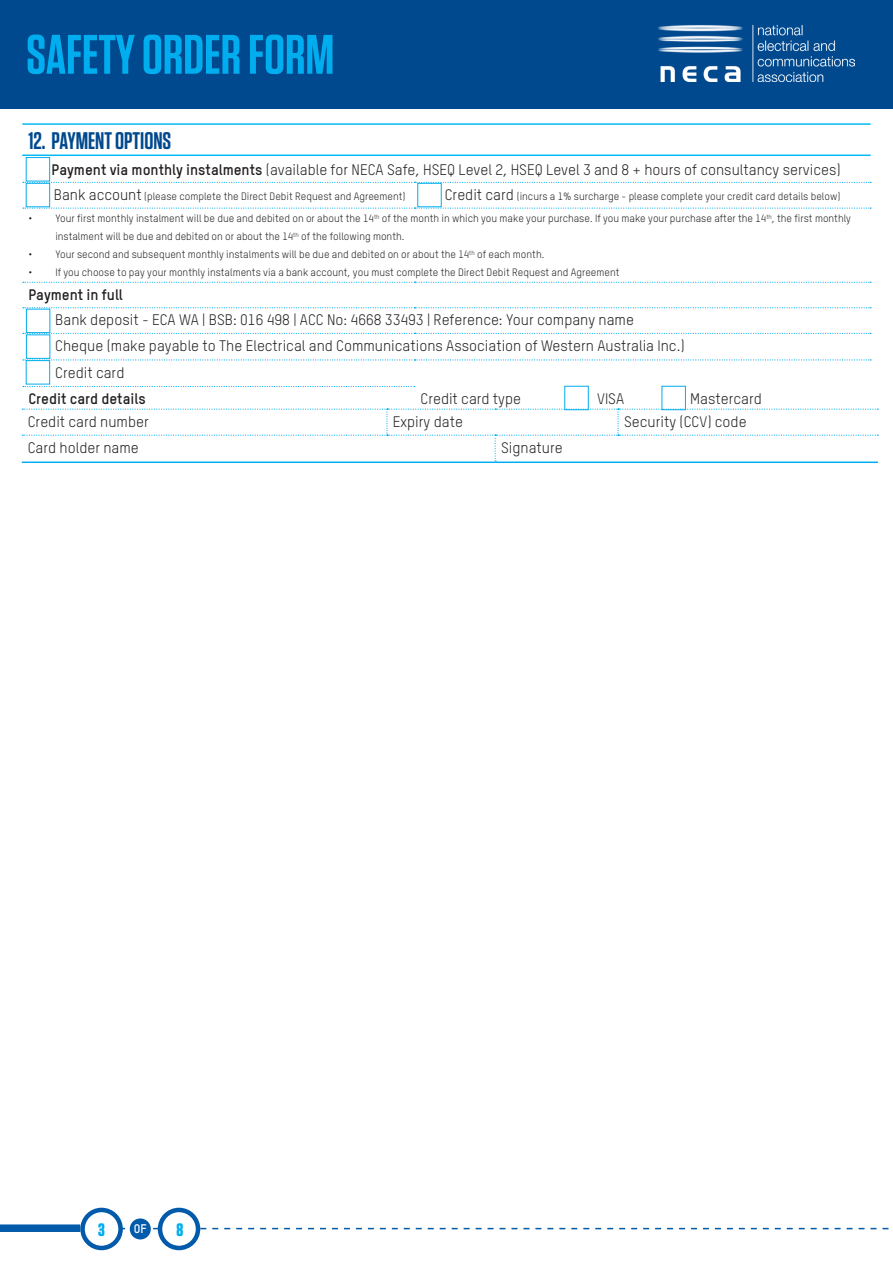
<style>
.page{position:relative;width:893px;height:1263px;background:#fff}
.page>*{position:absolute;margin:0;border:0;box-sizing:border-box;transform-origin:0 0}
.t1{font:600 55.5px "Tungsten";color:#00aeef}
.t2{font:600 24px "Tungsten";color:#01498e}
.t3{font:700 18px "Tungsten";color:#00aeef}
.t4{font:15px/26.1px "TSTAR";color:#231f20}
.t5{font:700 15px "TSTAR";color:#231f20}
.t6{font:700 12.3px "TSTAR";color:#fff}
.t7{font:10.5px/18px "TSTAR";color:#231f20}
.s1{font-weight:700}
.s2{font-size:15px}
</style>
<div class="page">
<div style="left:0;top:0;width:893px;height:108px;background:#01498e"></div>
<svg style="left:23px;top:208px;width:848px;height:1px"></svg>
<svg style="left:23px;top:282px;width:848px;height:1px"></svg>
<svg style="left:23px;top:307px;width:848px;height:1px"></svg>
<svg style="left:23px;top:333px;width:848px;height:1px"></svg>
<svg style="left:23px;top:359px;width:848px;height:1px"></svg>
<svg style="left:23px;top:386px;width:392px;height:1px"></svg>
<svg style="left:23px;top:182px;width:848px;height:1px"></svg>
<svg style="left:22px;top:409px;width:856px;height:52px"></svg>
<hr style="left:22px;top:461px;width:365px;height:2px;background:#00aeef">
<hr style="left:387px;top:461px;width:108px;height:2px;background:#00aeef">
<hr style="left:495px;top:461px;width:123px;height:2px;background:#00aeef">
<hr style="left:618px;top:461px;width:260px;height:2px;background:#00aeef">
<hr style="left:22px;top:123px;width:849px;height:2px;background:#00baf1">
<hr style="left:22px;top:155px;width:849px;height:1px;background:#00baf1">
<div style="left:26px;top:157px;width:24px;height:24px;border:1px solid #00aeef"></div>
<div style="left:26px;top:183px;width:24px;height:24px;border:1px solid #00aeef"></div>
<div style="left:26px;top:309px;width:24px;height:24px;border:1px solid #00aeef"></div>
<div style="left:26px;top:334px;width:24px;height:25px;border:1px solid #00aeef"></div>
<div style="left:26px;top:360px;width:24px;height:24px;border:1px solid #00aeef"></div>
<div style="left:564px;top:386px;width:25px;height:24px;border:1px solid #00aeef"></div>
<div style="left:662px;top:386px;width:24px;height:24px;border:1px solid #00aeef"></div>
<div style="left:0;top:1224px;width:80px;height:8px;background:#015aaa"></div>
<svg style="left:83px;top:1210px;width:38px;height:38px"></svg>
<div style="left:80px;top:1208px;width:43px;height:42px;border:4px solid #015aaa;border-radius:50%"></div>
<div style="left:130px;top:1218px;width:21px;height:21px;background:#015aaa;border-radius:50%"></div>
<div style="left:158px;top:1208px;width:42px;height:42px;border:4px solid #015aaa;border-radius:50%"></div>
<svg style="left:200px;top:1228px;width:689px;height:1px"></svg>
<img style="left:658px;top:25px;width:197px;height:56px">
<h1 class="t1" style="left:26px;top:25px;width:310px">SAFETY ORDER FORM</h1>
<h2 class="t2" style="left:28px;top:128px;width:144px">12. PAYMENT OPTIONS</h2>
<h3 class="t4" style="left:51px;top:156px;width:791px"><span class="s1">Payment via monthly instalments</span> (available for NECA Safe, HSEQ Level 2, HSEQ Level 3 and 8 + hours of consultancy services)</h3>
<p class="t7" style="left:54px;top:187px;width:353px"><span class="s2">Bank account</span> (please complete the Direct Debit Request and Agreement)</p>
<p class="t7" style="left:445px;top:187px;width:397px"><span class="s2">Credit card</span> (incurs a 1% surcharge - please complete your credit card details below)</p>
<p class="t7" style="left:55px;top:209px;width:797px;text-indent:-27px">• Your first monthly instalment will be due and debited on or about the 14<sup>th</sup> of the month in which you make your purchase. If you make your purchase after the 14<sup>th</sup>, the first monthly instalment will be due and debited on or about the 14<sup>th</sup> of the following month.</p>
<p class="t7" style="left:28px;top:245px;width:517px">• Your second and subsequent monthly instalments will be due and debited on or about the 14<sup>th</sup> of each month.</p>
<p class="t7" style="left:28px;top:263px;width:593px">• If you choose to pay your monthly instalments via a bank account, you must complete the Direct Debit Request and Agreement</p>
<h3 class="t5" style="left:28px;top:285px;width:96px">Payment in full</h3>
<h3 class="t4" style="left:55px;top:307px;width:631px">Bank deposit - ECA WA | BSB: 016 498 | ACC No: 4668 33493 | Reference: Your company name<br>Cheque (make payable to The Electrical and Communications Association of Western Australia Inc.)<br>Credit card</h3>
<h3 class="t5" style="left:28px;top:389px;width:119px">Credit card details</h3>
<h3 class="t4" style="left:420px;top:386px;width:102px">Credit card type</h3>
<h3 class="t4" style="left:597px;top:386px;width:29px">VISA</h3>
<h3 class="t4" style="left:690px;top:386px;width:73px">Mastercard</h3>
<h3 class="t4" style="left:28px;top:408px;width:122px">Credit card number</h3>
<h3 class="t4" style="left:393px;top:408px;width:72px">Expiry date</h3>
<h3 class="t4" style="left:624px;top:408px;width:124px">Security (CCV) code</h3>
<h3 class="t4" style="left:28px;top:434px;width:113px">Card holder name</h3>
<h3 class="t4" style="left:501px;top:434px;width:63px">Signature</h3>
<h3 class="t3" style="left:98px;top:1219px;width:8px">3</h3>
<p class="t6" style="left:134px;top:1221px;width:14px">OF</p>
<h3 class="t3" style="left:177px;top:1220px;width:8px">8</h3>
</div>
